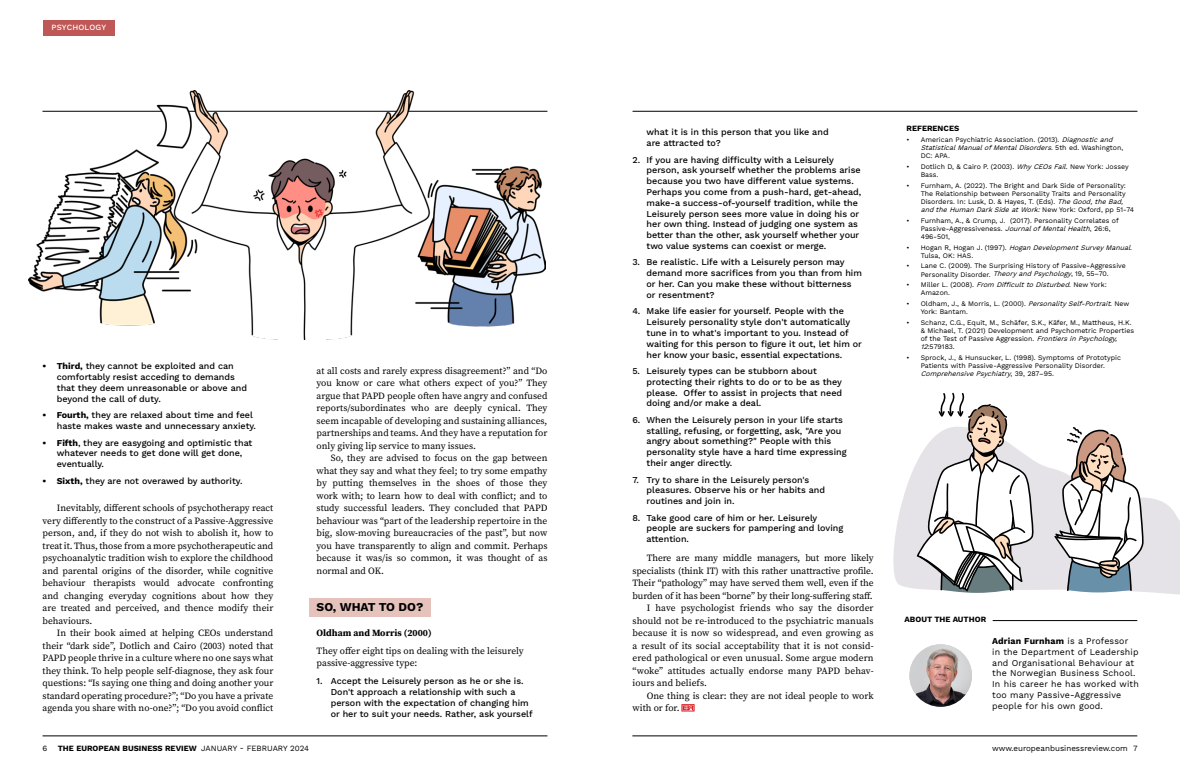
<style>
.page{position:relative;width:1180px;height:774px;background:#fff}
.page>*{position:absolute;margin:0;border:0;box-sizing:border-box;transform-origin:0 0}
.t1{font:700 12px "Work Sans";color:#000}
.t2{font:9.5px/12.5px "Source Serif Pro";color:#000;text-align:justify}
.t3{font:700 9.5px "Source Serif Pro";color:#000}
.t4{font:500 9px/10.8px "Work Sans";color:#000}
.t5{font:9px/10.8px "Work Sans";letter-spacing:.02em;color:#000}
.t6{font:700 8px "Work Sans";color:#000}
.t7{font:8px "Work Sans";color:#000}
.t8{font:500 8px "Work Sans";letter-spacing:.025em;color:#fff}
.t9{font:7px/8px "Work Sans";color:#000}
.s1{font-weight:700}
.s2{font-style:italic}
.s3{font-weight:400}
</style>
<div class="page">
<svg style="left:893px;top:460px;width:286px;height:135px;fill:#e5e3e8"></svg>
<hr style="left:632px;top:735px;width:505px;height:1px;background:#000">
<hr style="left:632px;top:111px;width:505px;height:1px;background:#000">
<hr style="left:43px;top:735px;width:504px;height:1px;background:#000">
<hr style="left:42px;top:111px;width:505px;height:1px;background:#000">
<div style="left:309px;top:598px;width:121px;height:19px;background:#e5c2bb"></div>
<hr style="left:992px;top:620px;width:145px;height:1px;background:#000">
<img style="left:909px;top:644px;width:62px;height:63px;border-radius:31px">
<div style="left:43px;top:20px;width:71px;height:16px;background:#be5756"></div>
<svg style="left:916px;top:393px;width:117px;height:200px"></svg>
<svg style="left:1054px;top:427px;width:90px;height:165px"></svg>
<img style="left:28px;top:91px;width:517px;height:248px">
<svg style="left:683px;top:706px;width:9px;height:3px"></svg>
<div style="left:681px;top:704px;width:13px;height:7px;border:1px solid #db1f26"></div>
<p class="t8" style="left:52px;top:22px;width:56px">PSYCHOLOGY</p>
<p class="t4" style="left:57px;top:361px;width:192px;text-indent:-14px"><span class="s1">• Third,</span> they cannot be exploited and can comfortably resist acceding to demands that they deem unreasonable or above and beyond the call of duty.</p>
<p class="t4" style="left:57px;top:409px;width:201px;text-indent:-14px"><span class="s1">• Fourth,</span> they are relaxed about time and feel haste makes waste and unnecessary anxiety.</p>
<p class="t4" style="left:57px;top:437px;width:197px;text-indent:-14px"><span class="s1">• Fifth</span>, they are easygoing and optimistic that whatever needs to get done will get done, eventually.</p>
<p class="t4" style="left:43px;top:475px;width:201px"><span class="s1">• Sixth,</span> they are not overawed by authority.</p>
<p class="t2" style="left:43px;top:502px;width:232px;text-indent:14px">Inevitably, different schools of psychotherapy react very differently to the construct of a Passive-Aggressive person, and, if they do not wish to abolish it, how to treat it. Thus, those from a more psychotherapeutic and psychoanalytic tradition wish to explore the childhood and parental origins of the disorder, while cognitive behaviour therapists would advocate confronting and changing everyday cognitions about how they are treated and perceived, and thence modify their behaviours.</p>
<p class="t2" style="left:43px;top:627px;width:232px;text-indent:14px">In their book aimed at helping CEOs understand their “dark side”, Dotlich and Cairo (2003) noted that PAPD people thrive in a culture where no one says what they think. To help people self-diagnose, they ask four questions: “Is saying one thing and doing another your standard operating procedure?”; “Do you have a private agenda you share with no-one?”; “Do you avoid conflict</p>
<p class="t2" style="left:316px;top:364px;width:232px">at all costs and rarely express disagreement?” and “Do you know or care what others expect of you?” They argue that PAPD people often have angry and confused reports/subordinates who are deeply cynical. They seem incapable of developing and sustaining alliances, partnerships and teams. And they have a reputation for only giving lip service to many issues.</p>
<p class="t2" style="left:316px;top:452px;width:232px;text-indent:14px">So, they are advised to focus on the gap between what they say and what they feel; to try some empathy by putting themselves in the shoes of those they work with; to learn how to deal with conflict; and to study successful leaders. They concluded that PAPD behaviour was “part of the leadership repertoire in the big, slow-moving bureaucracies of the past”, but now you have transparently to align and commit. Perhaps because it was/is so common, it was thought of as normal and OK.</p>
<p class="t1" style="left:316px;top:598px;width:108px">SO, WHAT TO DO?</p>
<p class="t3" style="left:316px;top:626px;width:116px">Oldham and Morris (2000)</p>
<p class="t2" style="left:316px;top:644px;width:208px">They offer eight tips on dealing with the leisurely passive-aggressive type:</p>
<p class="t4" style="left:331px;top:675px;width:203px;text-indent:-14px">1. Accept the Leisurely person as he or she is.<br>Don't approach a relationship with such a person with the expectation of changing him or her to suit your needs. Rather, ask yourself</p>
<p class="t4" style="left:646px;top:126px;width:183px">what it is in this person that you like and are attracted to?</p>
<p class="t4" style="left:646px;top:154px;width:216px;text-indent:-14px">2. If you are having difficulty with a Leisurely person, ask yourself whether the problems arise because you two have different value systems.<br>Perhaps you come from a push-hard, get-ahead, make-a success-of-yourself tradition, while the Leisurely person sees more value in doing his or her own thing. Instead of judging one system as better than the other, ask yourself whether your two value systems can coexist or merge.</p>
<p class="t4" style="left:646px;top:257px;width:217px;text-indent:-14px">3. Be realistic. Life with a Leisurely person may demand more sacrifices from you than from him or her. Can you make these without bitterness or resentment?</p>
<p class="t4" style="left:646px;top:305px;width:217px;text-indent:-14px">4. Make life easier for yourself. People with the Leisurely personality style don't automatically tune in to what's important to you. Instead of waiting for this person to figure it out, let him or her know your basic, essential expectations.</p>
<p class="t4" style="left:646px;top:365px;width:197px;text-indent:-14px">5. Leisurely types can be stubborn about protecting their rights to do or to be as they please. Offer to assist in projects that need doing and/or make a deal.</p>
<p class="t4" style="left:646px;top:414px;width:201px;text-indent:-14px">6. When the Leisurely person in your life starts stalling, refusing, or forgetting, ask, "Are you angry about something?" People with this personality style have a hard time expressing their anger directly.</p>
<p class="t4" style="left:646px;top:474px;width:180px;text-indent:-14px">7. Try to share in the Leisurely person's pleasures. Observe his or her habits and routines and join in.</p>
<p class="t4" style="left:646px;top:512px;width:198px;text-indent:-14px">8. Take good care of him or her. Leisurely people are suckers for pampering and loving attention.</p>
<p class="t2" style="left:646px;top:552px;width:228px">There are many middle managers, but more likely</p>
<p class="t2" style="left:632px;top:564px;width:242px">specialists (think IT) with this rather unattractive profile.</p>
<p class="t2" style="left:632px;top:577px;width:242px">Their “pathology” may have served them well, even if the</p>
<p class="t2" style="left:632px;top:589px;width:242px">burden of it has been “borne” by their long-suffering staff.</p>
<p class="t2" style="left:646px;top:602px;width:228px">I have psychologist friends who say the disorder</p>
<p class="t2" style="left:632px;top:614px;width:242px">should not be re-introduced to the psychiatric manuals</p>
<p class="t2" style="left:632px;top:627px;width:242px">because it is now so widespread, and even growing as</p>
<p class="t2" style="left:632px;top:639px;width:242px">a result of its social acceptability that it is not consid-</p>
<p class="t2" style="left:632px;top:652px;width:242px">ered pathological or even unusual. Some argue modern</p>
<p class="t2" style="left:632px;top:664px;width:242px">“woke” attitudes actually endorse many PAPD behav-</p>
<p class="t2" style="left:632px;top:677px;width:76px">iours and beliefs.</p>
<p class="t2" style="left:646px;top:689px;width:228px">One thing is clear: they are not ideal people to work</p>
<p class="t2" style="left:632px;top:702px;width:48px">with or for.</p>
<p class="t6" style="left:906px;top:123px;width:54px">REFERENCES</p>
<p class="t9" style="left:920px;top:136px;width:204px;text-indent:-14px">• American Psychiatric Association. (2013). <span class="s2">Diagnosticand<br>StatisticalManualofMentalDisorders</span>. 5 t h e d . W a s h i n g t o n ,<br>DC: APA.</p>
<p class="t9" style="left:920px;top:162px;width:209px;text-indent:-14px">• Dotlich D, &amp; Cairo P. (2003). <span class="s2">WhyCEOsFail</span>. New York: Jossey<br>Bass.</p>
<p class="t9" style="left:920px;top:181px;width:215px;text-indent:-14px">• Furnham, A. (2022). The Bright and Dark Side of Personality:<br>The Relationship between Personality Traits and Personality Disorders. In: Lusk, D. &amp; Hayes, T. (Eds). <span class="s2">TheGood,theBad, andtheHumanDarkSideatWork:</span>N e w Yo r k : O x f o r d , p p 5 1 - 74</p>
<p class="t9" style="left:920px;top:216px;width:199px;text-indent:-14px">• Furnham, A., &amp; Crump, J. (2017). Personality Correlates of<br>Passive-Aggressiveness. <span class="s2">JournalofMentalHealth</span>, 26:6,<br>496-501,</p>
<p class="t9" style="left:920px;top:243px;width:214px;text-indent:-14px">• H o g a n R , H o g a n J . (1 9 9 7 ) . <span class="s2">HoganDevelopmentSurveyManual</span>.<br>Tulsa, OK: HAS.</p>
<p class="t9" style="left:906px;top:262px;width:221px;text-align:center">• Lane C. (2009). The Surprising History of Passive-Aggressive<br>Personality Disorder. <span class="s2">TheoryandPsychology</span>, 19, 55–70.</p>
<p class="t9" style="left:920px;top:281px;width:187px;text-indent:-14px">• M i l l e r L . (2 0 0 8 ) . <span class="s2">From DifficulttoDisturbed</span>. N e w Yo r k :<br>Amazon.</p>
<p class="t9" style="left:920px;top:299px;width:210px;text-indent:-14px">• Oldham, J., &amp; Morris, L. (2000). <span class="s2">PersonalitySelf-Portrait</span>. New<br>York: Bantam.</p>
<p class="t9" style="left:920px;top:318px;width:215px;text-indent:-14px">• Schanz, C.G., Equit, M., Schäfer, S.K., Käfer, M., Mattheus, H.K. &amp; Michael, T. (2021) Development and Psychometric Properties of the Test of Passive Aggression. <span class="s2">FrontiersinPsychology, 12</span>:579183.</p>
<p class="t9" style="left:920px;top:353px;width:202px;text-indent:-14px">• Sprock, J., &amp; Hunsucker, L. (1998). Symptoms of Prototypic<br>Patients with Passive-Aggressive Personality Disorder.<br><span class="s2">ComprehensivePsychiatry</span>, 3 9 , 2 8 7 – 9 5 .</p>
<p class="t6" style="left:904px;top:613px;width:83px">ABOUT THE AUTHOR</p>
<p class="t5" style="left:992px;top:635px;width:148px"><span class="s1">Adrian Furnham</span> is a Professor<br>in the Department of Leadership and Organisational Behaviour at the Norwegian Business School.<br>In his career he has worked with too many Passive-Aggressive people for his own good.</p>
<p class="t7" style="left:43px;top:742px;width:6px">6</p>
<p class="t6" style="left:58px;top:742px;width:253px">THE EUROPEAN BUSINESS REVIEW <span class="s3">JANUARY - FEBRUARY 2024</span></p>
<p class="t7" style="left:991px;top:742px;width:147px">www.europeanbusinessreview.com 7</p>
</div>
